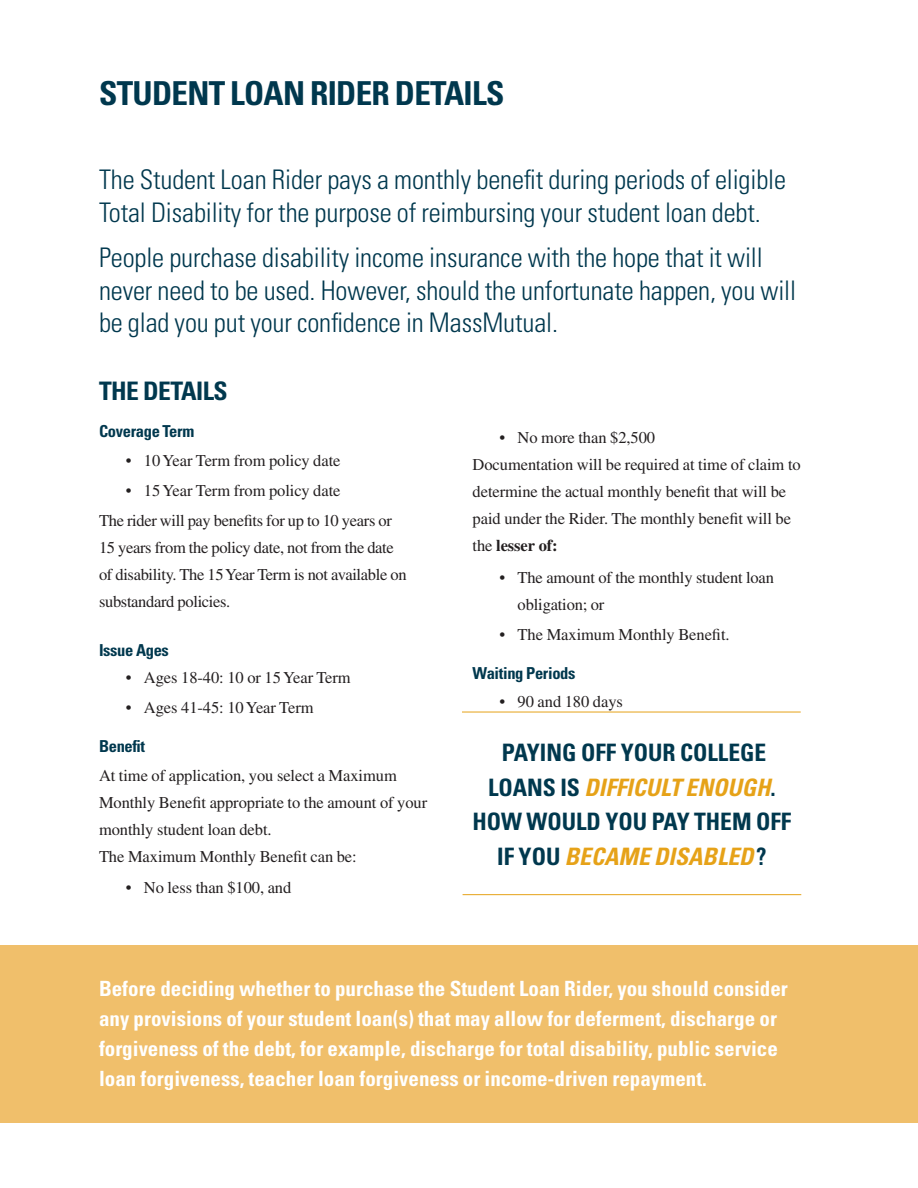
<style>
.page{position:relative;width:918px;height:1188px;background:#fff}
.page>*{position:absolute;margin:0;border:0;box-sizing:border-box;transform-origin:0 0}
.t1{font:700 condensed 33px "Univers LT Std";letter-spacing:-.02em;color:#00384e}
.t2{font:300 condensed 27px/32.4px "Univers LT Std";letter-spacing:-.005em;color:#00384e}
.t3{font:700 condensed 25.5px "Univers LT Std";letter-spacing:-.02em;color:#00384e}
.t4{font:700 condensed 24px/34.5px "Univers LT Std";color:#00384e;text-align:center}
.t5{font:700 condensed 21px/30px "Univers LT Std";color:#fff}
.t6{font:16.5px/27px "Times LT Std";letter-spacing:-.005em;color:#231f20}
.t7{font:700 condensed 16.5px "Univers LT Std";letter-spacing:-.02em;color:#00384e}
.s1{font-weight:700}
.s2{font-style:italic;color:#e6a218}
</style>
<div class="page">
<div style="left:0;top:945px;width:918px;height:178px;background:#f0bf6b"></div>
<hr style="left:462px;top:712px;width:339px;height:1px;background:#e6a218">
<hr style="left:463px;top:894px;width:338px;height:1px;background:#e6a218">
<h1 class="t1" style="left:99px;top:73px;width:407px">STUDENT LOAN RIDER DETAILS</h1>
<h2 class="t2" style="left:99px;top:163px;width:689px">The Student Loan Rider pays a monthly benefit during periods of eligible<br>Total Disability for the purpose of reimbursing your student loan debt.</h2>
<h2 class="t2" style="left:99px;top:242px;width:699px">People purchase disability income insurance with the hope that it will never need to be used. However, should the unfortunate happen, you will be glad you put your confidence in MassMutual.</h2>
<h3 class="t3" style="left:99px;top:375px;width:130px">THE DETAILS</h3>
<p class="t7" style="left:99px;top:421px;width:97px">Coverage Term</p>
<p class="t6" style="left:126px;top:447px;width:216px">• 10 Year Term from policy date</p>
<p class="t6" style="left:99px;top:475px;width:294px;line-height:30px;text-indent:27px">• 15 Year Term from policy date<br>The rider will pay benefits for up to 10 years or</p>
<p class="t6" style="left:99px;top:534px;width:309px">15 years from the policy date, not from the date of disability. The 15 Year Term is not available on substandard policies.</p>
<p class="t7" style="left:99px;top:640px;width:71px">Issue Ages</p>
<p class="t6" style="left:126px;top:664px;width:226px">• Ages 18-40: 10 or 15 Year Term</p>
<p class="t6" style="left:126px;top:694px;width:189px">• Ages 41-45: 10 Year Term</p>
<p class="t7" style="left:99px;top:736px;width:48px">Benefit</p>
<p class="t6" style="left:99px;top:762px;width:330px">At time of application, you select a Maximum Monthly Benefit appropriate to the amount of your monthly student loan debt.<br>The Maximum Monthly Benefit can be:</p>
<p class="t6" style="left:126px;top:874px;width:167px">• No less than $100, and</p>
<p class="t6" style="left:473px;top:424px;width:330px;text-indent:27px">• No more than $2,500<br>Documentation will be required at time of claim to determine the actual monthly benefit that will be paid under the Rider. The monthly benefit will be the <span class="s1">lesser of:</span></p>
<p class="t6" style="left:518px;top:564px;width:258px;text-indent:-18px">• The amount of the monthly student loan obligation; or</p>
<p class="t6" style="left:500px;top:621px;width:232px">• The Maximum Monthly Benefit.</p>
<p class="t7" style="left:473px;top:663px;width:104px">Waiting Periods</p>
<p class="t6" style="left:500px;top:688px;width:125px">• 90 and 180 days</p>
<h3 class="t4" style="left:472px;top:736px;width:320px">PAYING OFF YOUR COLLEGE<br>LOANS IS <span class="s2">DIFFICULT ENOUGH</span>.<br>HOW WOULD YOU PAY THEM OFF<br>IF YOU <span class="s2">BECAME DISABLED</span> ?</h3>
<p class="t5" style="left:99px;top:974px;width:690px">Before deciding whether to purchase the Student Loan Rider, you should consider any provisions of your student loan(s) that may allow for deferment, discharge or forgiveness of the debt, for example, discharge for total disability, public service loan forgiveness, teacher loan forgiveness or income-driven repayment.</p>
</div>
